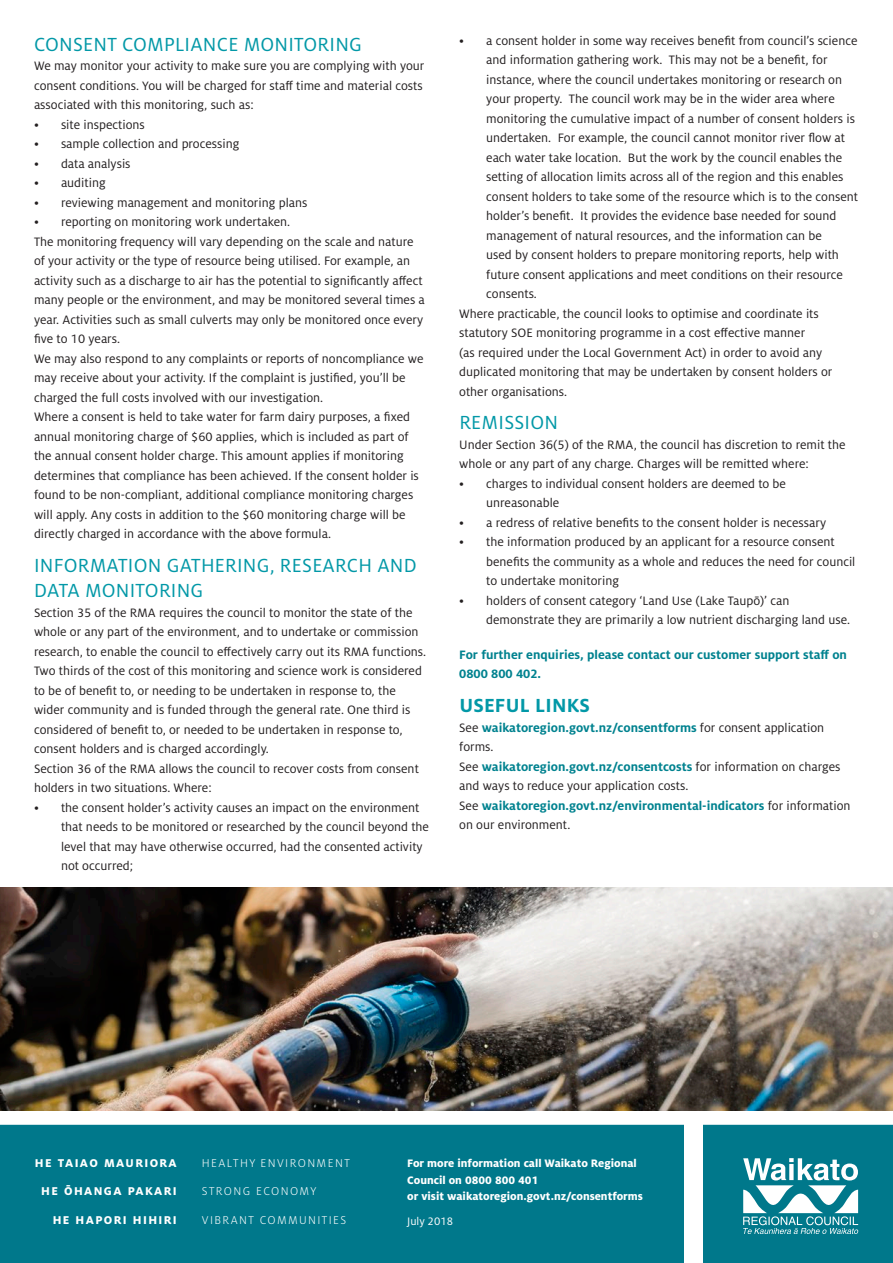
<style>
.page{position:relative;width:893px;height:1263px;background:#fff}
.page>*{position:absolute;margin:0;border:0;box-sizing:border-box;transform-origin:0 0}
.t1{font:21px/25.2px "Milo Pro";letter-spacing:.01em;color:#0298a7}
.t2{font:700 21px "Milo Pro";letter-spacing:.01em;color:#0298a7}
.t3{font:13.5px/19.5px "Milo Pro";color:#231f20}
.t4{font:700 13.5px/19.5px "Milo Pro";color:#00828f}
.t5{font:300 12.6px "Milo Pro";letter-spacing:.11em;color:#fff}
.t6{font:800 12.6px "Milo Pro";letter-spacing:.11em;color:#fff}
.t7{font:800 12px/16.5px "Milo Pro";color:#fff}
.t8{font:12px "Milo Pro";color:#fff}
.s1{font-weight:700;color:#00828f}
</style>
<div class="page">
<div style="left:0;top:1125px;width:893px;height:138px;background:#00788b"></div>
<img style="left:0;top:887px;width:893px;height:224px">
<svg style="left:743px;top:1158px;width:115px;height:76px"></svg>
<div style="left:685px;top:1117px;width:18px;height:146px;background:#fff"></div>
<h1 class="t1" style="left:34px;top:32px;width:329px">CONSENT COMPLIANCE MONITORING</h1>
<p class="t3" style="left:34px;top:56px;width:392px">We may monitor your activity to make sure you are complying with your consent conditions. You will be charged for staff time and material costs associated with this monitoring, such as:</p>
<p class="t3" style="left:34px;top:115px;width:112px">• site inspections</p>
<p class="t3" style="left:34px;top:134px;width:207px">• sample collection and processing</p>
<p class="t3" style="left:34px;top:154px;width:98px">• data analysis</p>
<p class="t3" style="left:34px;top:173px;width:73px">• auditing</p>
<p class="t3" style="left:34px;top:193px;width:275px">• reviewing management and monitoring plans</p>
<p class="t3" style="left:34px;top:212px;width:392px">• reporting on monitoring work undertaken.<br>The monitoring frequency will vary depending on the scale and nature of your activity or the type of resource being utilised. For example, an activity such as a discharge to air has the potential to significantly affect many people or the environment, and may be monitored several times a year. Activities such as small culverts may only be monitored once every five to 10 years.<br>We may also respond to any complaints or reports of noncompliance we may receive about your activity. If the complaint is justified, you’ll be charged the full costs involved with our investigation.<br>Where a consent is held to take water for farm dairy purposes, a fixed annual monitoring charge of $60 applies, which is included as part of the annual consent holder charge. This amount applies if monitoring determines that compliance has been achieved. If the consent holder is found to be non-compliant, additional compliance monitoring charges will apply. Any costs in addition to the $60 monitoring charge will be directly charged in accordance with the above formula.</p>
<h1 class="t1" style="left:34px;top:553px;width:384px">INFORMATION GATHERING, RESEARCH AND<br>DATA MONITORING</h1>
<p class="t3" style="left:34px;top:603px;width:394px">Section 35 of the RMA requires the council to monitor the state of the whole or any part of the environment, and to undertake or commission research, to enable the council to effectively carry out its RMA functions.<br>Two thirds of the cost of this monitoring and science work is considered to be of benefit to, or needing to be undertaken in response to, the wider community and is funded through the general rate. One third is considered of benefit to, or needed to be undertaken in response to, consent holders and is charged accordingly.<br>Section 36 of the RMA allows the council to recover costs from consent holders in two situations. Where:</p>
<p class="t3" style="left:61px;top:798px;width:370px;text-indent:-27px">• the consent holder’s activity causes an impact on the environment that needs to be monitored or researched by the council beyond the level that may have otherwise occurred, had the consented activity not occurred;</p>
<p class="t3" style="left:459px;top:31px;width:400px">• a consent holder in some way receives benefit from council’s science</p>
<p class="t3" style="left:486px;top:50px;width:343px">and information gathering work. This may not be a benefit, for</p>
<p class="t3" style="left:486px;top:70px;width:357px">instance, where the council undertakes monitoring or research on</p>
<p class="t3" style="left:486px;top:89px;width:350px">your property. The council work may be in the wider area where</p>
<p class="t3" style="left:486px;top:109px;width:370px">monitoring the cumulative impact of a number of consent holders is</p>
<p class="t3" style="left:486px;top:128px;width:360px">undertaken. For example, the council cannot monitor river flow at</p>
<p class="t3" style="left:486px;top:148px;width:357px">each water take location. But the work by the council enables the</p>
<p class="t3" style="left:486px;top:167px;width:359px">setting of allocation limits across all of the region and this enables</p>
<p class="t3" style="left:486px;top:187px;width:373px">consent holders to take some of the resource which is to the consent</p>
<p class="t3" style="left:486px;top:206px;width:352px">holder’s benefit. It provides the evidence base needed for sound</p>
<p class="t3" style="left:486px;top:226px;width:337px">management of natural resources, and the information can be</p>
<p class="t3" style="left:486px;top:245px;width:354px">used by consent holders to prepare monitoring reports, help with</p>
<p class="t3" style="left:486px;top:265px;width:358px">future consent applications and meet conditions on their resource</p>
<p class="t3" style="left:486px;top:284px;width:52px">consents.</p>
<p class="t3" style="left:459px;top:304px;width:361px">Where practicable, the council looks to optimise and coordinate its</p>
<p class="t3" style="left:459px;top:323px;width:347px">statutory SOE monitoring programme in a cost effective manner</p>
<p class="t3" style="left:459px;top:343px;width:364px">(as required under the Local Government Act) in order to avoid any</p>
<p class="t3" style="left:459px;top:362px;width:375px">duplicated monitoring that may be undertaken by consent holders or</p>
<p class="t3" style="left:459px;top:382px;width:109px">other organisations.</p>
<h1 class="t1" style="left:459px;top:410px;width:100px">REMISSION</h1>
<p class="t3" style="left:459px;top:435px;width:388px">Under Section 36(5) of the RMA, the council has discretion to remit the whole or any part of any charge. Charges will be remitted where:</p>
<p class="t3" style="left:486px;top:474px;width:301px;text-indent:-27px">• charges to individual consent holders are deemed to be unreasonable</p>
<p class="t3" style="left:459px;top:513px;width:368px">• a redress of relative benefits to the consent holder is necessary</p>
<p class="t3" style="left:486px;top:533px;width:371px;text-indent:-27px">• the information produced by an applicant for a resource consent benefits the community as a whole and reduces the need for council to undertake monitoring</p>
<p class="t3" style="left:486px;top:591px;width:365px;text-indent:-27px">• holders of consent category ‘Land Use (Lake Taupō)’ can demonstrate they are primarily a low nutrient discharging land use.</p>
<p class="t4" style="left:459px;top:645px;width:389px">For further enquiries, please contact our customer support staff on<br>0800 800 402.</p>
<h1 class="t2" style="left:459px;top:694px;width:132px">USEFUL LINKS</h1>
<p class="t3" style="left:459px;top:718px;width:393px">See <span class="s1">waikatoregion.govt.nz/consentforms</span> for consent application forms.<br>See <span class="s1">waikatoregion.govt.nz/consentcosts</span> for information on charges and ways to reduce your application costs.<br>See <span class="s1">waikatoregion.govt.nz/environmental-indicators</span> for information on our environment.</p>
<p class="t6" style="left:35px;top:1155px;width:143px">HE TAIAO MAURIORA</p>
<p class="t6" style="left:41px;top:1184px;width:137px">HE ŌHANGA PAKARI</p>
<p class="t6" style="left:53px;top:1213px;width:126px">HE HAPORI HIHIRI</p>
<p class="t5" style="left:202px;top:1156px;width:149px">HEALTHY ENVIRONMENT</p>
<p class="t5" style="left:202px;top:1184px;width:116px">STRONG ECONOMY</p>
<p class="t5" style="left:202px;top:1213px;width:146px">VIBRANT COMMUNITIES</p>
<p class="t7" style="left:407px;top:1155px;width:237px">For more information call Waikato Regional<br>Council on 0800 800 401<br>or visit waikatoregion.govt.nz/consentforms</p>
<p class="t8" style="left:407px;top:1214px;width:47px">July 2018</p>
</div>
